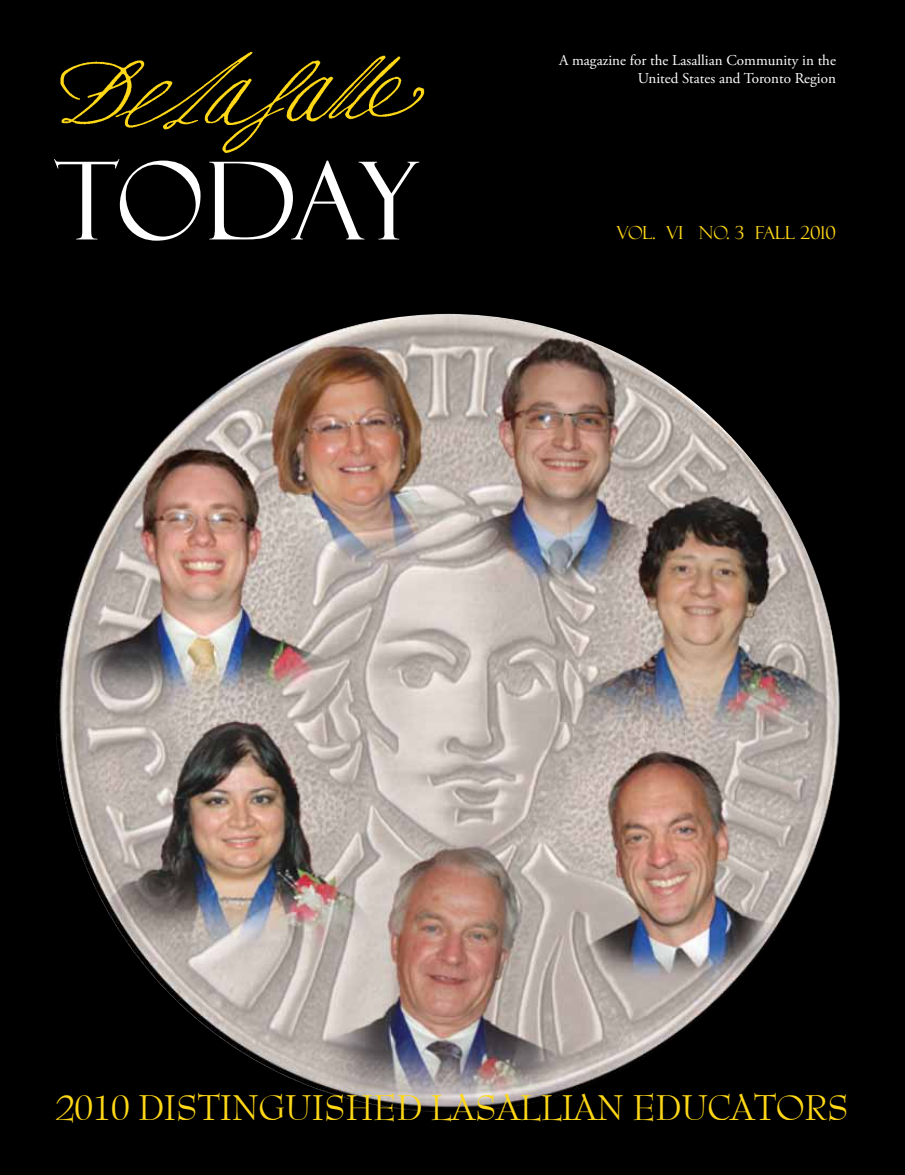
<style>
.page{position:relative;width:905px;height:1175px;background:#fff}
.page>*{position:absolute;margin:0;border:0;box-sizing:border-box;transform-origin:0 0}
.t1{font:108px "Felix Titling";letter-spacing:-.04em;color:#fff}
.t2{font:36px "Bernhart Normal";letter-spacing:-.025em;color:#ffd817}
.t3{font:18px "Felix Titling";color:#ffd817}
.t4{font:15px/18px "Adobe Garamond Pro";color:#fff;text-align:right}
</style>
<div class="page">
<div style="left:0;top:0;width:904px;height:1174px;background:#000"></div>
<img style="left:60px;top:51px;width:365px;height:102px">
<img style="left:56px;top:315px;width:783px;height:795px">
<h1 class="t1" style="left:54px;top:139px;width:367px">TODAY</h1>
<p class="t4" style="left:559px;top:52px;width:278px">A magazine for the Lasallian Community in the<br>United States and Toronto Region</p>
<p class="t3" style="left:616px;top:223px;width:221px">Vol. VI No. 3 FALL 2010</p>
<h2 class="t2" style="left:56px;top:1086px;width:795px">2010 DISTINGUISHED LASALLIAN EDUCATORS</h2>
</div>
